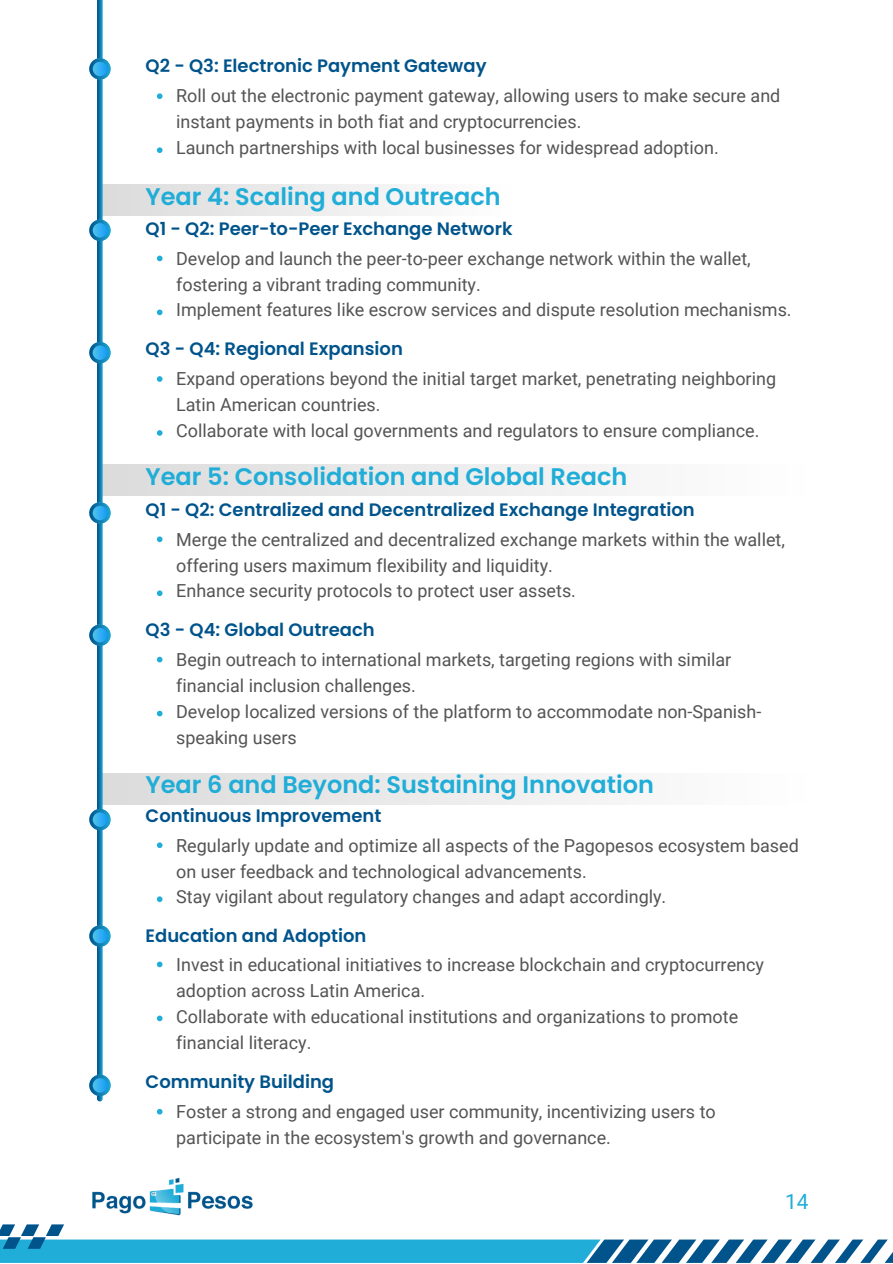
<style>
.page{position:relative;width:893px;height:1264px;background:#fff}
.page>*{position:absolute;margin:0;border:0;box-sizing:border-box;transform-origin:0 0}
.t1{font:600 24px "Poppins";color:#20add8}
.t2{font:21px "Roboto";color:#20add8}
.t3{font:18px/25.8px "Roboto";color:#545454}
.t4{font:600 18px "Poppins";color:#01548b}
</style>
<div class="page">
<svg style="left:0;top:1224px;width:892px;height:38px"></svg>
<img style="left:92px;top:1177px;width:161px;height:39px">
<div style="left:97px;top:773px;width:714px;height:32px;background:linear-gradient(to right,#dbdbdb,#fff)"></div>
<div style="left:97px;top:464px;width:714px;height:31px;background:linear-gradient(to right,#dbdbdb,#fff)"></div>
<div style="left:100px;top:184px;width:415px;height:31px;background:linear-gradient(to right,#dbdbdb,#fff)"></div>
<svg style="left:97px;top:0;width:6px;height:1101px;background:#1b7faf"></svg>
<svg style="left:94px;top:1079px;width:12px;height:12px"></svg>
<div style="left:86px;top:1071px;width:28px;height:28px;border:7px solid #fff;border-radius:50%"></div>
<svg style="left:94px;top:930px;width:12px;height:12px"></svg>
<div style="left:86px;top:922px;width:28px;height:28px;border:7px solid #fff;border-radius:50%"></div>
<svg style="left:94px;top:813px;width:12px;height:12px"></svg>
<div style="left:86px;top:805px;width:28px;height:28px;border:7px solid #fff;border-radius:50%"></div>
<svg style="left:94px;top:629px;width:12px;height:12px"></svg>
<div style="left:86px;top:621px;width:28px;height:28px;border:7px solid #fff;border-radius:50%"></div>
<svg style="left:157px;top:93px;width:5px;height:6px"></svg>
<svg style="left:157px;top:147px;width:5px;height:6px"></svg>
<svg style="left:157px;top:255px;width:5px;height:6px"></svg>
<svg style="left:157px;top:309px;width:5px;height:6px"></svg>
<svg style="left:157px;top:376px;width:5px;height:6px"></svg>
<svg style="left:157px;top:430px;width:5px;height:6px"></svg>
<svg style="left:157px;top:536px;width:5px;height:6px"></svg>
<svg style="left:157px;top:590px;width:5px;height:6px"></svg>
<svg style="left:157px;top:656px;width:5px;height:6px"></svg>
<svg style="left:157px;top:710px;width:5px;height:6px"></svg>
<svg style="left:157px;top:842px;width:5px;height:6px"></svg>
<svg style="left:157px;top:896px;width:5px;height:6px"></svg>
<svg style="left:157px;top:961px;width:5px;height:6px"></svg>
<svg style="left:157px;top:1015px;width:5px;height:6px"></svg>
<svg style="left:157px;top:1108px;width:5px;height:6px"></svg>
<svg style="left:94px;top:507px;width:12px;height:12px"></svg>
<div style="left:86px;top:499px;width:28px;height:28px;border:7px solid #fff;border-radius:50%"></div>
<svg style="left:94px;top:346px;width:12px;height:13px"></svg>
<div style="left:86px;top:338px;width:28px;height:29px;border:7px solid #fff;border-radius:50%"></div>
<svg style="left:94px;top:224px;width:12px;height:12px"></svg>
<div style="left:86px;top:216px;width:28px;height:28px;border:7px solid #fff;border-radius:50%"></div>
<svg style="left:94px;top:63px;width:12px;height:12px"></svg>
<div style="left:86px;top:55px;width:28px;height:28px;border:7px solid #fff;border-radius:50%"></div>
<p class="t4" style="left:146px;top:53px;width:342px">Q2 - Q3: Electronic Payment Gateway</p>
<p class="t3" style="left:176px;top:83px;width:605px">Roll out the electronic payment gateway, allowing users to make secure and instant payments in both fiat and cryptocurrencies.</p>
<h1 class="t3" style="left:176px;top:135px;width:544px">Launch partnerships with local businesses for widespread adoption.</h1>
<h2 class="t1" style="left:146px;top:180px;width:356px">Year 4: Scaling and Outreach</h2>
<h2 class="t4" style="left:146px;top:216px;width:368px">Q1 - Q2: Peer-to-Peer Exchange Network</h2>
<p class="t3" style="left:176px;top:246px;width:576px">Develop and launch the peer-to-peer exchange network within the wallet, fostering a vibrant trading community.</p>
<p class="t3" style="left:176px;top:297px;width:617px">Implement features like escrow services and dispute resolution mechanisms.</p>
<p class="t4" style="left:146px;top:336px;width:259px">Q3 - Q4: Regional Expansion</p>
<h2 class="t3" style="left:176px;top:366px;width:601px">Expand operations beyond the initial target market, penetrating neighboring<br>Latin American countries.</h2>
<p class="t3" style="left:176px;top:418px;width:584px">Collaborate with local governments and regulators to ensure compliance.</p>
<p class="t1" style="left:146px;top:460px;width:483px">Year 5: Consolidation and Global Reach</p>
<p class="t4" style="left:146px;top:497px;width:550px">Q1 - Q2: Centralized and Decentralized Exchange Integration</p>
<h2 class="t3" style="left:176px;top:526px;width:610px">Merge the centralized and decentralized exchange markets within the wallet, offering users maximum flexibility and liquidity.</h2>
<p class="t3" style="left:176px;top:578px;width:401px">Enhance security protocols to protect user assets.</p>
<h1 class="t4" style="left:146px;top:617px;width:230px">Q3 - Q4: Global Outreach</h1>
<h1 class="t3" style="left:176px;top:647px;width:556px">Begin outreach to international markets, targeting regions with similar financial inclusion challenges.</h1>
<h2 class="t3" style="left:176px;top:698px;width:586px">Develop localized versions of the platform to accommodate non-Spanish&shy;speaking users</h2>
<p class="t1" style="left:146px;top:768px;width:510px">Year 6 and Beyond: Sustaining Innovation</p>
<h2 class="t4" style="left:146px;top:803px;width:237px">Continuous Improvement</h2>
<p class="t3" style="left:176px;top:832px;width:624px">Regularly update and optimize all aspects of the Pagopesos ecosystem based on user feedback and technological advancements.</p>
<h2 class="t3" style="left:176px;top:884px;width:491px">Stay vigilant about regulatory changes and adapt accordingly.</h2>
<p class="t4" style="left:146px;top:923px;width:222px">Education and Adoption</p>
<p class="t3" style="left:176px;top:951px;width:589px">Invest in educational initiatives to increase blockchain and cryptocurrency adoption across Latin America.</p>
<p class="t3" style="left:176px;top:1003px;width:563px">Collaborate with educational institutions and organizations to promote financial literacy.</p>
<p class="t4" style="left:146px;top:1069px;width:190px">Community Building</p>
<p class="t3" style="left:176px;top:1099px;width:541px">Foster a strong and engaged user community, incentivizing users to participate in the ecosystem's growth and governance.</p>
<h2 class="t2" style="left:785px;top:1189px;width:25px">14</h2>
</div>
